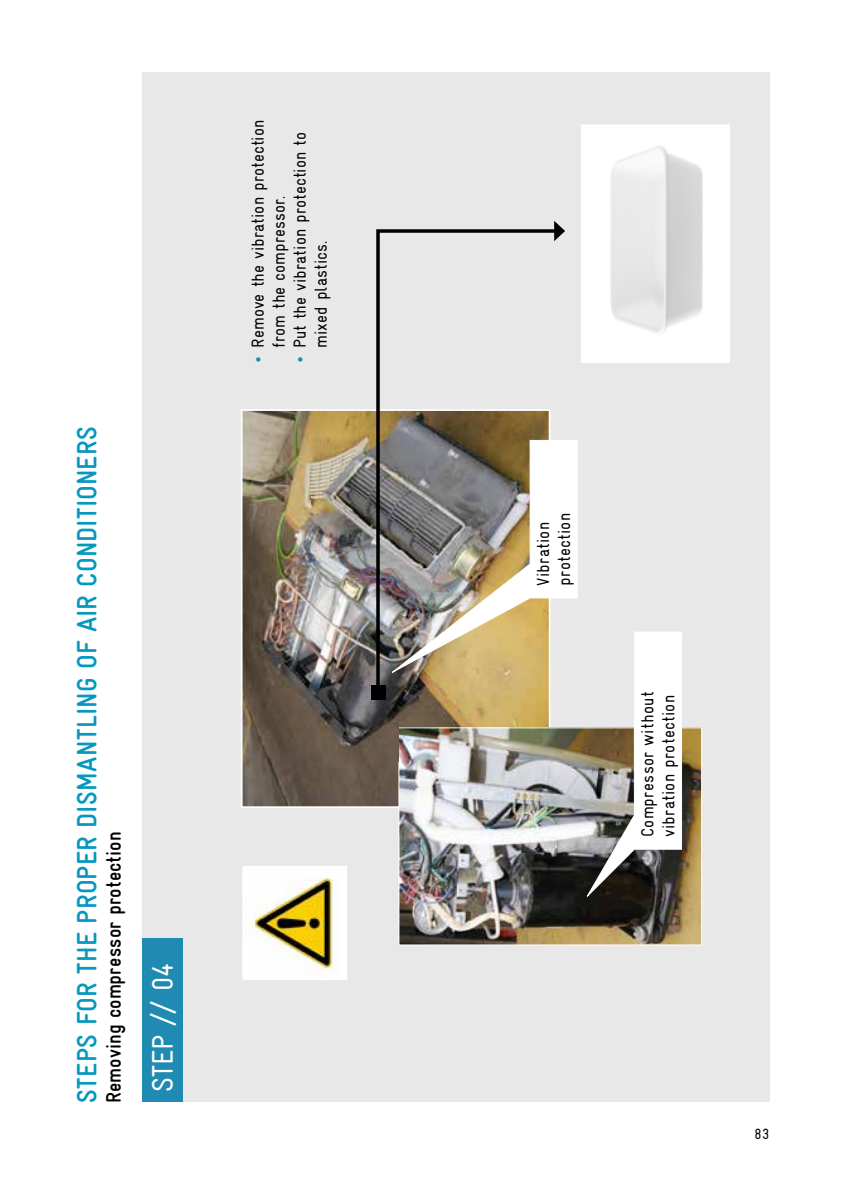
<style>
.page{position:relative;width:844px;height:1191px;background:#fff}
.page>*{position:absolute;margin:0;border:0;box-sizing:border-box;transform-origin:0 0}
.Headline_Figure{font:condensed 29.75px "Gravur";color:#fff}
.H_1_1{font:700 condensed 28px "Gravur";letter-spacing:.015em;color:#0498bf}
.H_1_1-2{font:700 condensed 21px "Gravur";letter-spacing:.005em;color:#000}
.Copytext_regular_Bul{font:condensed 17.5px/21px "Gravur";letter-spacing:.005em;color:#000}
.Copytext_gravur{font:condensed 17.5px/21px "Gravur";letter-spacing:.015em;color:#000}
.t1{font:condensed 14.88px "Gravur";color:#000}
.s1{font-size:21px;color:#1f8bb2}
</style>
<div class="page">
<div style="left:142px;top:72px;width:627px;height:1029px;background:#e8e8e9"></div>
<div style="left:142px;top:938px;width:40px;height:163px;background:#1f8bb2"></div>
<img style="left:244px;top:412px;width:303px;height:393px">
<img style="left:583px;top:126px;width:144px;height:235px">
<div style="left:581px;top:124px;width:148px;height:239px;border:1px solid #fff"></div>
<div style="left:243px;top:866px;width:103px;height:113px;background:#fff"></div>
<img style="left:245px;top:877px;width:92px;height:99px">
<div style="left:242px;top:866px;width:105px;height:114px;border:1px solid #fff"></div>
<svg style="left:374px;top:229px;width:180px;height:467px"></svg>
<svg style="left:554px;top:221px;width:11px;height:20px"></svg>
<div style="left:371px;top:685px;width:14px;height:14px;background:#000"></div>
<img style="left:400px;top:729px;width:299px;height:214px">
<svg style="left:583px;top:631px;width:99px;height:270px"></svg>
<img style="left:383px;top:439px;width:195px;height:239px">
<img style="left:399px;top:762px;width:1px;height:183px">
<hr style="left:398px;top:762px;width:1px;height:183px;background:#fff">
<p class="H_1_1" style="left:71px;top:1103px;width:678px;rotate:-90deg">STEPS FOR THE PROPER DISMANTLING OF AIR CONDITIONERS</p>
<p class="H_1_1-2" style="left:102px;top:1103px;width:273px;rotate:-90deg">Removing compressor protection</p>
<p class="Headline_Figure" style="left:146px;top:1091px;width:131px;rotate:-90deg">STEP // 04</p>
<p class="Copytext_regular_Bul" style="left:247px;top:348px;width:229px;text-indent:-15px;rotate:-90deg"><span class="s1">•</span> Remove the vibration protection from the compressor.</p>
<p class="Copytext_regular_Bul" style="left:289px;top:348px;width:217px;text-indent:-15px;rotate:-90deg"><span class="s1">•</span> Put the vibration protection to mixed plastics.</p>
<p class="Copytext_gravur" style="left:532px;top:586px;width:74px;rotate:-90deg">Vibration protection</p>
<p class="Copytext_gravur" style="left:636px;top:837px;width:147px;rotate:-90deg">Compressor without vibration protection</p>
<p class="t1" style="left:754px;top:1125px;width:16px">83</p>
</div>
